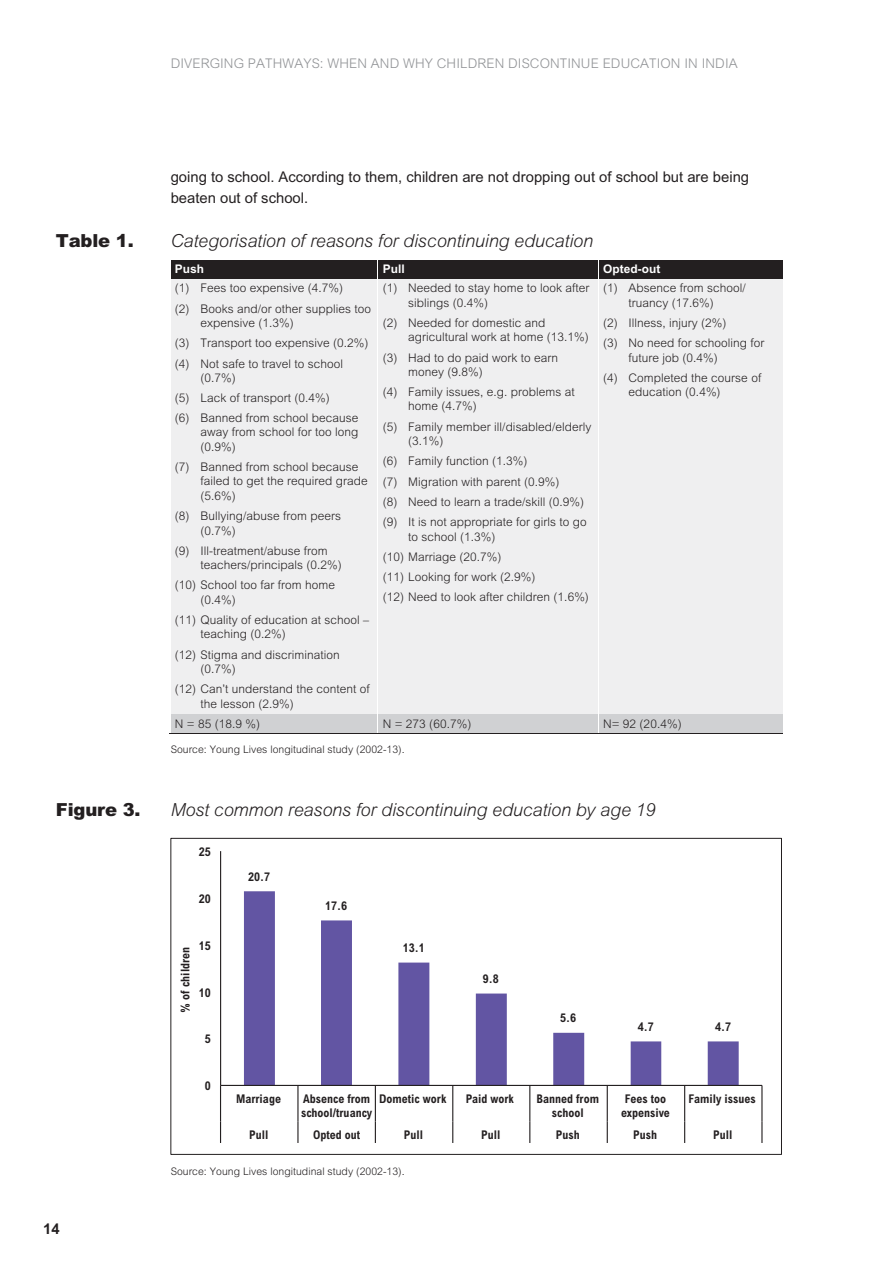
<style>
.page{position:relative;width:893px;height:1263px;background:#fff}
.page>*{position:absolute;margin:0;border:0;box-sizing:border-box;transform-origin:0 0}
.t1{font:italic 300 18px "Arial";letter-spacing:-.01em;color:#231f20}
.t2{font:900 18px "Arial";letter-spacing:-.01em;color:#231f20}
.t3{font:14.7px/21.3px "Arial";color:#231f20}
.t4{font:700 14.7px "Arial";color:#231f20}
.t5{font:300 13.35px "Arial";letter-spacing:.01em;color:#919396}
.t6{font:700 condensed 12px/13.5px "Arial";color:#231f20;text-align:center}
.t7{font:300 11.85px/14.4px "Arial";letter-spacing:.005em;color:#231f20}
.t8{font:700 11.85px "Arial";letter-spacing:.005em;color:#fff}
.t9{font:300 10.5px "Arial";letter-spacing:.005em;color:#231f20}
</style>
<div class="page">
<div style="left:171px;top:260px;width:206px;height:19px;background:#231f20"></div>
<div style="left:378px;top:260px;width:220px;height:19px;background:#231f20"></div>
<div style="left:599px;top:260px;width:184px;height:19px;background:#231f20"></div>
<div style="left:171px;top:279px;width:206px;height:20px;background:#efeff0"></div>
<div style="left:171px;top:299px;width:206px;height:17px;background:#efeff0"></div>
<div style="left:171px;top:316px;width:206px;height:18px;background:#efeff0"></div>
<div style="left:171px;top:334px;width:206px;height:20px;background:#efeff0"></div>
<div style="left:171px;top:354px;width:206px;height:18px;background:#efeff0"></div>
<div style="left:171px;top:372px;width:206px;height:17px;background:#efeff0"></div>
<div style="left:171px;top:389px;width:206px;height:20px;background:#efeff0"></div>
<div style="left:171px;top:409px;width:206px;height:17px;background:#efeff0"></div>
<div style="left:171px;top:426px;width:206px;height:15px;background:#efeff0"></div>
<div style="left:171px;top:441px;width:206px;height:17px;background:#efeff0"></div>
<div style="left:171px;top:458px;width:206px;height:17px;background:#efeff0"></div>
<div style="left:171px;top:475px;width:206px;height:15px;background:#efeff0"></div>
<div style="left:171px;top:490px;width:206px;height:17px;background:#efeff0"></div>
<div style="left:171px;top:507px;width:206px;height:17px;background:#efeff0"></div>
<div style="left:171px;top:524px;width:206px;height:17px;background:#efeff0"></div>
<div style="left:171px;top:541px;width:206px;height:18px;background:#efeff0"></div>
<div style="left:171px;top:559px;width:206px;height:17px;background:#efeff0"></div>
<div style="left:171px;top:576px;width:206px;height:17px;background:#efeff0"></div>
<div style="left:171px;top:593px;width:206px;height:18px;background:#efeff0"></div>
<div style="left:171px;top:611px;width:206px;height:17px;background:#efeff0"></div>
<div style="left:171px;top:628px;width:206px;height:17px;background:#efeff0"></div>
<div style="left:171px;top:645px;width:206px;height:17px;background:#efeff0"></div>
<div style="left:171px;top:662px;width:206px;height:18px;background:#efeff0"></div>
<div style="left:171px;top:680px;width:206px;height:17px;background:#efeff0"></div>
<div style="left:171px;top:697px;width:206px;height:17px;background:#efeff0"></div>
<div style="left:378px;top:279px;width:220px;height:435px;background:#efeff0"></div>
<div style="left:599px;top:279px;width:184px;height:435px;background:#efeff0"></div>
<div style="left:171px;top:714px;width:206px;height:19px;background:#d0d1d3"></div>
<div style="left:378px;top:714px;width:220px;height:19px;background:#d0d1d3"></div>
<div style="left:599px;top:714px;width:184px;height:19px;background:#d0d1d3"></div>
<hr style="left:170px;top:733px;width:207px;height:1px;background:#231f20">
<hr style="left:377px;top:733px;width:221px;height:1px;background:#231f20">
<hr style="left:598px;top:733px;width:185px;height:1px;background:#231f20">
<svg style="left:244px;top:891px;width:495px;height:194px"></svg>
<hr style="left:220px;top:851px;width:1px;height:234px;background:#231f20">
<hr style="left:221px;top:1085px;width:541px;height:1px;background:#231f20">
<hr style="left:220px;top:1085px;width:1px;height:36px;background:#231f20">
<hr style="left:297px;top:1085px;width:1px;height:36px;background:#231f20">
<hr style="left:375px;top:1085px;width:1px;height:36px;background:#231f20">
<hr style="left:452px;top:1085px;width:1px;height:36px;background:#231f20">
<hr style="left:529px;top:1085px;width:1px;height:36px;background:#231f20">
<hr style="left:607px;top:1085px;width:1px;height:36px;background:#231f20">
<hr style="left:684px;top:1085px;width:1px;height:36px;background:#231f20">
<hr style="left:761px;top:1085px;width:1px;height:36px;background:#231f20">
<svg style="left:220px;top:1121px;width:1px;height:22px"></svg>
<svg style="left:297px;top:1121px;width:1px;height:22px"></svg>
<svg style="left:375px;top:1121px;width:1px;height:22px"></svg>
<svg style="left:452px;top:1121px;width:1px;height:22px"></svg>
<svg style="left:529px;top:1121px;width:1px;height:22px"></svg>
<svg style="left:607px;top:1121px;width:1px;height:22px"></svg>
<svg style="left:684px;top:1121px;width:1px;height:22px"></svg>
<svg style="left:761px;top:1121px;width:1px;height:22px"></svg>
<p class="t5" style="left:171px;top:59px;width:568px">DIVERGING PATHWAYS: WHEN AND WHY CHILDREN DISCONTINUE EDUCATION IN INDIA</p>
<p class="t3" style="left:171px;top:167px;width:580px">going to school. According to them, children are not dropping out of school but are being beaten out of school.</p>
<h1 class="t2" style="left:56px;top:230px;width:79px">Table 1.</h1>
<h1 class="t1" style="left:171px;top:234px;width:424px">Categorisation of reasons for discontinuing education</h1>
<p class="t8" style="left:175px;top:265px;width:31px">Push</p>
<p class="t8" style="left:383px;top:265px;width:23px">Pull</p>
<p class="t8" style="left:603px;top:265px;width:59px">Opted-out</p>
<p class="t7" style="left:175px;top:279px;width:198px;line-height:20.1px">(1) Fees too expensive (4.7%)<br>(2) Books and/or other supplies too</p>
<p class="t7" style="left:175px;top:314px;width:195px;line-height:20.4px;text-indent:26px">expensive (1.3%)<br>(3) Transport too expensive (0.2%) (4) Not safe to travel to school</p>
<p class="t7" style="left:175px;top:369px;width:185px;line-height:20.1px;text-indent:26px">(0.7%)<br>(5) Lack of transport (0.4%)<br>(6) Banned from school because</p>
<p class="t7" style="left:200px;top:426px;width:159px">away from school for too long (0.9%)</p>
<p class="t7" style="left:200px;top:461px;width:169px;text-indent:-26px">(7) Banned from school because failed to get the required grade (5.6%)</p>
<p class="t7" style="left:200px;top:510px;width:142px;text-indent:-26px">(8) Bullying/abuse from peers (0.7%)</p>
<p class="t7" style="left:200px;top:545px;width:143px;text-indent:-26px">(9) Ill-treatment/abuse from teachers/principals (0.2%)</p>
<p class="t7" style="left:200px;top:579px;width:136px;text-indent:-26px">(10) School too far from home (0.4%)</p>
<p class="t7" style="left:200px;top:614px;width:170px;text-indent:-26px">(11) Quality of education at school – teaching (0.2%)</p>
<p class="t7" style="left:200px;top:648px;width:141px;text-indent:-26px">(12) Stigma and discrimination (0.7%)</p>
<p class="t7" style="left:200px;top:683px;width:171px;text-indent:-26px">(12) Can’t understand the content of the lesson (2.9%)</p>
<p class="t7" style="left:408px;top:282px;width:183px;text-indent:-26px">(1) Needed to stay home to look after siblings (0.4%)</p>
<p class="t7" style="left:408px;top:317px;width:182px;text-indent:-26px">(2) Needed for domestic and agricultural work at home (13.1%)</p>
<p class="t7" style="left:408px;top:351px;width:151px;text-indent:-26px">(3) Had to do paid work to earn money (9.8%)</p>
<p class="t7" style="left:408px;top:386px;width:168px;text-indent:-26px">(4) Family issues, e.g. problems at home (4.7%)</p>
<p class="t7" style="left:408px;top:420px;width:185px;text-indent:-26px">(5) Family member ill/disabled/elderly (3.1%)</p>
<p class="t7" style="left:383px;top:452px;width:206px;line-height:20.4px">(6) Family function (1.3%)<br>(7) Migration with parent (0.9%)<br>(8) Need to learn a trade/skill (0.9%) (9) It is not appropriate for girls to go</p>
<p class="t7" style="left:383px;top:528px;width:208px;line-height:20.1px;text-indent:26px">to school (1.3%)<br>(10) Marriage (20.7%)<br>(11) Looking for work (2.9%)<br>(12) Need to look after children (1.6%)</p>
<p class="t7" style="left:603px;top:282px;width:144px;text-align:center">(1) Absence from school/ truancy (17.6%)</p>
<p class="t7" style="left:603px;top:314px;width:163px;line-height:20.1px">(2) Illness, injury (2%)<br>(3) No need for schooling for</p>
<p class="t7" style="left:603px;top:348px;width:160px;line-height:20.5px;text-indent:26px">future job (0.4%)<br>(4) Completed the course of</p>
<p class="t7" style="left:628px;top:386px;width:93px">education (0.4%)</p>
<p class="t7" style="left:175px;top:717px;width:87px">N = 85 (18.9 %)</p>
<p class="t7" style="left:383px;top:717px;width:90px">N = 273 (60.7%)</p>
<p class="t7" style="left:603px;top:717px;width:80px">N= 92 (20.4%)</p>
<p class="t9" style="left:171px;top:745px;width:235px">Source: Young Lives longitudinal study (2002-13).</p>
<h1 class="t2" style="left:56px;top:799px;width:86px">Figure 3.</h1>
<h1 class="t1" style="left:171px;top:803px;width:486px">Most common reasons for discontinuing education by age 19</h1>
<p class="t6" style="left:199px;top:846px;width:13px">25</p>
<p class="t6" style="left:199px;top:892px;width:13px">20</p>
<p class="t6" style="left:179px;top:1013px;width:67px;rotate:-90deg">% of children</p>
<p class="t6" style="left:199px;top:939px;width:13px">15</p>
<p class="t6" style="left:199px;top:986px;width:13px">10</p>
<p class="t6" style="left:205px;top:1033px;width:7px">5</p>
<p class="t6" style="left:205px;top:1080px;width:7px">0</p>
<p class="t6" style="left:248px;top:870px;width:23px">20.7</p>
<p class="t6" style="left:325px;top:899px;width:23px">17.6</p>
<p class="t6" style="left:403px;top:942px;width:23px">13.1</p>
<p class="t6" style="left:483px;top:973px;width:17px">9.8</p>
<p class="t6" style="left:560px;top:1012px;width:17px">5.6</p>
<p class="t6" style="left:638px;top:1020px;width:17px">4.7</p>
<p class="t6" style="left:715px;top:1020px;width:17px">4.7</p>
<p class="t6" style="left:236px;top:1093px;width:46px">Marriage</p>
<p class="t6" style="left:301px;top:1093px;width:73px;text-align:left">Absence from school/truancy</p>
<p class="t6" style="left:379px;top:1093px;width:69px">Dometic work</p>
<p class="t6" style="left:466px;top:1093px;width:50px">Paid work</p>
<p class="t6" style="left:536px;top:1093px;width:64px">Banned from school</p>
<p class="t6" style="left:621px;top:1093px;width:50px">Fees too expensive</p>
<p class="t6" style="left:688px;top:1093px;width:69px">Family issues</p>
<p class="t6" style="left:249px;top:1129px;width:21px">Pull</p>
<p class="t6" style="left:313px;top:1129px;width:49px">Opted out</p>
<p class="t6" style="left:404px;top:1129px;width:21px">Pull</p>
<p class="t6" style="left:481px;top:1129px;width:21px">Pull</p>
<p class="t6" style="left:556px;top:1129px;width:25px">Push</p>
<p class="t6" style="left:633px;top:1129px;width:25px">Push</p>
<p class="t6" style="left:713px;top:1129px;width:21px">Pull</p>
<p class="t4" style="left:43px;top:1224px;width:18px">14</p>
<p class="t9" style="left:171px;top:1167px;width:235px">Source: Young Lives longitudinal study (2002-13).</p>
</div>
